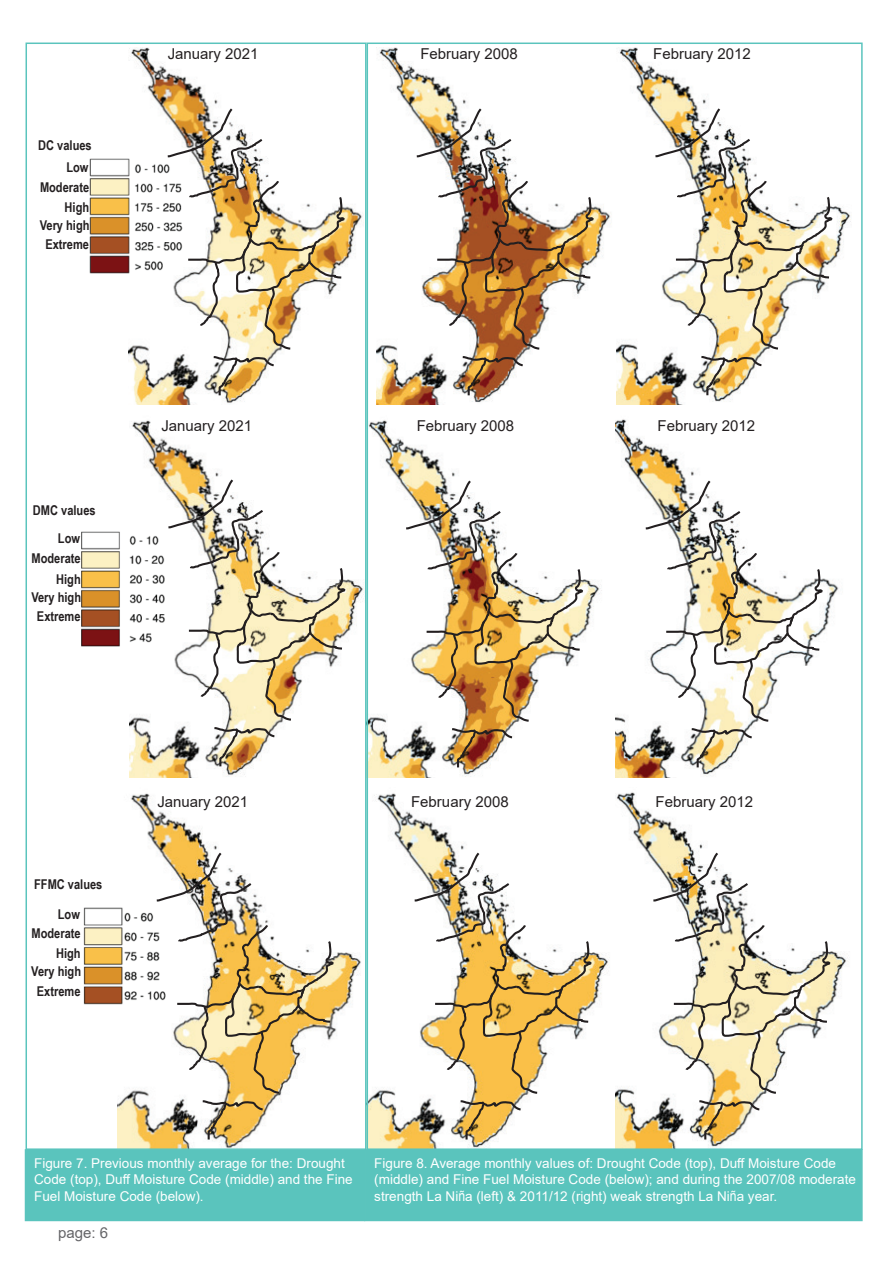
<style>
.page{position:relative;width:893px;height:1263px;background:#fff}
.page>*{position:absolute;margin:0;border:0;box-sizing:border-box;transform-origin:0 0}
.t1{font:15px "Arial";color:#231f20}
.t2{font:15px "Arial";color:#656568}
.t3{font:13.5px/16.5px "Arial";color:#fff}
.t4{font:700 13.5px/20.1px "Arial Narrow";color:#231f20;text-align:right}
.s1{font-family:"Arial Narrow";font-size:15px}
</style>
<div class="page">
<img style="left:128px;top:48px;width:236px;height:357px">
<img style="left:377px;top:48px;width:233px;height:357px">
<img style="left:616px;top:48px;width:235px;height:357px">
<img style="left:90px;top:155px;width:42px;height:120px">
<div style="left:25px;top:1149px;width:340px;height:72px;background:#5ac4bd"></div>
<img style="left:129px;top:420px;width:235px;height:357px">
<img style="left:370px;top:420px;width:232px;height:357px">
<img style="left:615px;top:419px;width:224px;height:358px">
<img style="left:81px;top:531px;width:39px;height:116px">
<img style="left:118px;top:793px;width:243px;height:354px">
<img style="left:370px;top:793px;width:240px;height:354px">
<img style="left:615px;top:792px;width:231px;height:355px">
<img style="left:83px;top:907px;width:42px;height:100px">
<div style="left:364px;top:1149px;width:499px;height:72px;background:#5ac4bd"></div>
<div style="left:26px;top:43px;width:341px;height:1107px;border:2px solid #5ac4bd"></div>
<svg style="left:415px;top:106px;width:182px;height:291px"></svg>
<svg style="left:404px;top:478px;width:182px;height:291px"></svg>
<svg style="left:412px;top:850px;width:183px;height:291px"></svg>
<svg style="left:651px;top:850px;width:182px;height:291px"></svg>
<svg style="left:644px;top:478px;width:182px;height:291px"></svg>
<svg style="left:166px;top:106px;width:182px;height:291px"></svg>
<svg style="left:653px;top:106px;width:182px;height:291px"></svg>
<img style="left:133px;top:162px;width:50px;height:111px">
<img style="left:129px;top:536px;width:37px;height:111px">
<svg style="left:166px;top:477px;width:182px;height:291px"></svg>
<img style="left:125px;top:912px;width:30px;height:92px">
<svg style="left:155px;top:850px;width:182px;height:291px"></svg>
<p class="t4" style="left:38px;top:134px;width:55px">DC values</p>
<p class="t4" style="left:40px;top:156px;width:51px">Low<br>Moderate<br>High</p>
<p class="t4" style="left:45px;top:233px;width:45px">Extreme</p>
<p class="t4" style="left:40px;top:214px;width:51px">Very high</p>
<p class="t1" style="left:168px;top:43px;width:92px">January 2021</p>
<p class="t1" style="left:420px;top:43px;width:99px">February 2008</p>
<p class="t1" style="left:653px;top:43px;width:99px">February 2012</p>
<p class="t4" style="left:33px;top:500px;width:64px">DMC values</p>
<p class="t4" style="left:32px;top:528px;width:51px">Low<br>Moderate<br>High</p>
<p class="t4" style="left:31px;top:587px;width:51px;line-height:18.9px;text-align:center">Very high<br>Extreme</p>
<p class="t1" style="left:161px;top:416px;width:92px">January 2021</p>
<p class="t1" style="left:417px;top:415px;width:99px">February 2008</p>
<p class="t1" style="left:657px;top:416px;width:99px">February 2012</p>
<p class="t4" style="left:34px;top:874px;width:70px">FFMC values</p>
<p class="t4" style="left:32px;top:904px;width:51px;line-height:18.9px">Low<br>Moderate</p>
<p class="t4" style="left:31px;top:943px;width:51px;line-height:18px">High<br>Very high</p>
<p class="t4" style="left:37px;top:980px;width:45px">Extreme</p>
<p class="t1" style="left:157px;top:791px;width:92px">January 2021</p>
<p class="t1" style="left:411px;top:791px;width:99px">February 2008</p>
<p class="t1" style="left:656px;top:791px;width:99px">February 2012</p>
<p class="t3" style="left:34px;top:1155px;width:320px">Figure 7. Previous monthly average for the: Drought<br>Code (top), Duff Moisture Code (middle) and the Fine<br>Fuel Moisture Code (below).</p>
<p class="t3" style="left:374px;top:1155px;width:483px">Figure 8. Average monthly values of: Drought Code (top), Duff Moisture Code (middle) and Fine Fuel Moisture Code (below); and during the 2007/08 moderate strength La Ni<span class="s1">ñ</span>a (left) &amp; 2011/12 (right) weak strength La Ni<span class="s1">ñ</span>a year.</p>
<p class="t2" style="left:58px;top:1222px;width:52px">page: 6</p>
</div>
